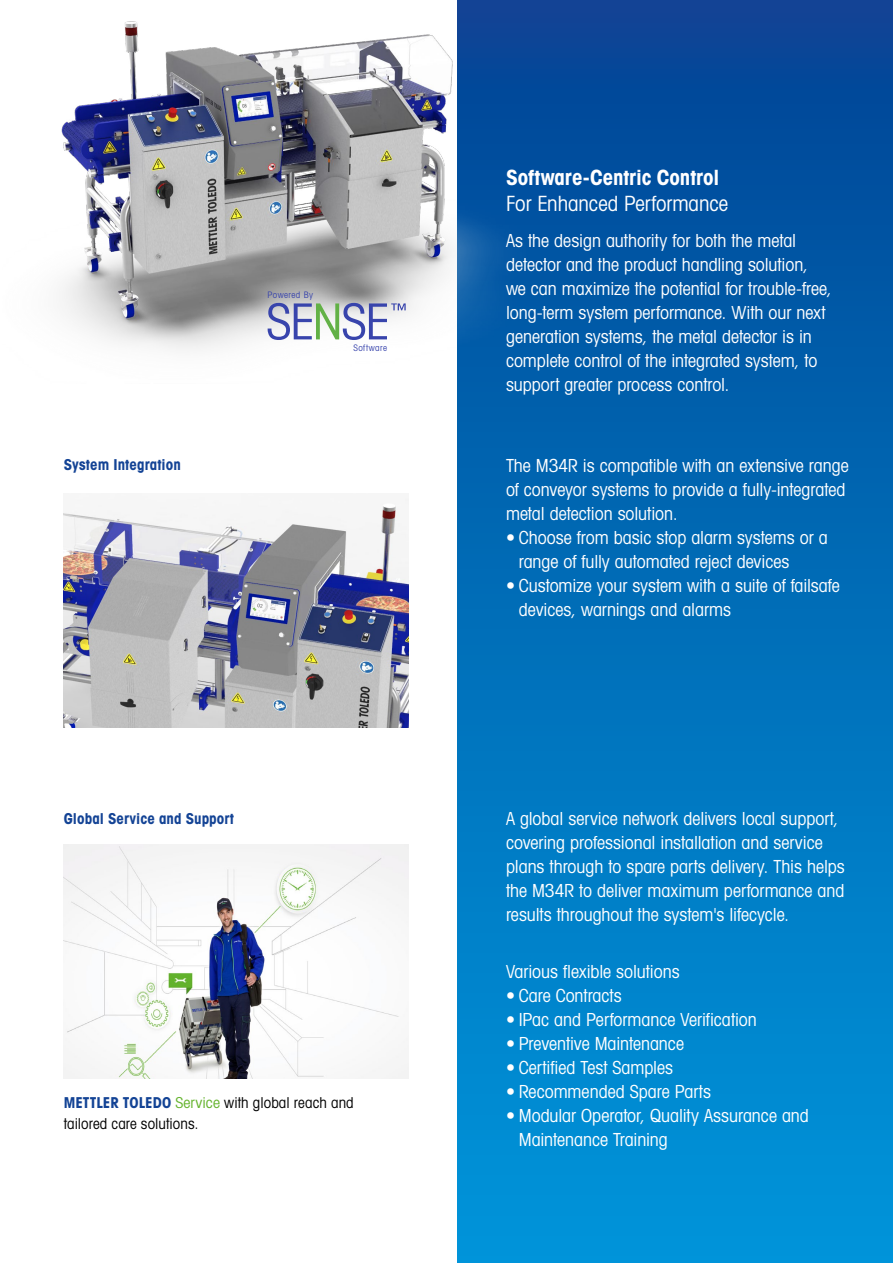
<style>
.page{position:relative;width:893px;height:1263px;background:#fff}
.page>*{position:absolute;margin:0;border:0;box-sizing:border-box;transform-origin:0 0}
.t1{font:21px "Avant Gardefor MT Bd";letter-spacing:-.005em;color:#fff}
.t2{font:21px "Avant Gardefor MT Bk";letter-spacing:-.005em;color:#fff}
.t3{font:18px/24px "Avant Gardefor MT Bk";color:#fff}
.t4{font:15px/21px "Avant Gardefor MT Bk";letter-spacing:.005em;color:#000}
.t5{font:15px "Avant Gardefor MT Bd";letter-spacing:.005em;color:#134395}
.t6{font:9px "Avant Gardefor MT Bk";letter-spacing:.045em;color:#3844ac}
.s1{font-family:"Avant Gardefor MT Bd";color:#134395}
.s2{color:#65b32e}
</style>
<div class="page">
<div style="left:457px;top:0;width:436px;height:1263px;background:linear-gradient(to bottom,#034495,#0096db)"></div>
<img style="left:61px;top:0;width:465px;height:384px">
<img style="left:64px;top:499px;width:344px;height:229px">
<img style="left:64px;top:844px;width:344px;height:234px">
<svg style="left:268px;top:303px;width:138px;height:37px"></svg>
<p class="t6" style="left:268px;top:289px;width:47px">Powered By</p>
<p class="t6" style="left:353px;top:342px;width:35px">Software</p>
<p class="t1" style="left:506px;top:164px;width:215px">Software-Centric Control</p>
<p class="t2" style="left:506px;top:190px;width:224px">For Enhanced Performance</p>
<p class="t3" style="left:506px;top:228px;width:327px">As the design authority for both the metal detector and the product handling solution, we can maximize the potential for trouble-free, long-term system performance. With our next generation systems, the metal detector is in complete control of the integrated system, to support greater process control.</p>
<p class="t5" style="left:64px;top:455px;width:119px">System Integration</p>
<p class="t3" style="left:506px;top:453px;width:344px">The M34R is compatible with an extensive range of conveyor systems to provide a fully-integrated metal detection solution.</p>
<p class="t3" style="left:519px;top:525px;width:310px;text-indent:-13px">• Choose from basic stop alarm systems or a range of fully automated reject devices</p>
<p class="t3" style="left:519px;top:573px;width:323px;text-indent:-13px">• Customize your system with a suite of failsafe devices, warnings and alarms</p>
<p class="t5" style="left:64px;top:809px;width:172px">Global Service and Support</p>
<p class="t4" style="left:64px;top:1092px;width:291px"><span class="s1">METTLER TOLEDO</span> <span class="s2">Service</span> with global reach and tailored care solutions.</p>
<p class="t3" style="left:506px;top:806px;width:340px">A global service network delivers local support, covering professional installation and service plans through to spare parts delivery. This helps the M34R to deliver maximum performance and results throughout the system's lifecycle.</p>
<p class="t3" style="left:506px;top:959px;width:175px">Various flexible solutions</p>
<p class="t3" style="left:506px;top:983px;width:117px">• Care Contracts</p>
<p class="t3" style="left:506px;top:1007px;width:252px">• IPac and Performance Verification</p>
<p class="t3" style="left:506px;top:1031px;width:179px">• Preventive Maintenance</p>
<p class="t3" style="left:506px;top:1055px;width:169px">• Certified Test Samples</p>
<p class="t3" style="left:506px;top:1079px;width:207px">• Recommended Spare Parts</p>
<p class="t3" style="left:519px;top:1103px;width:292px;text-indent:-13px">• Modular Operator, Quality Assurance and<br>Maintenance Training</p>
</div>
